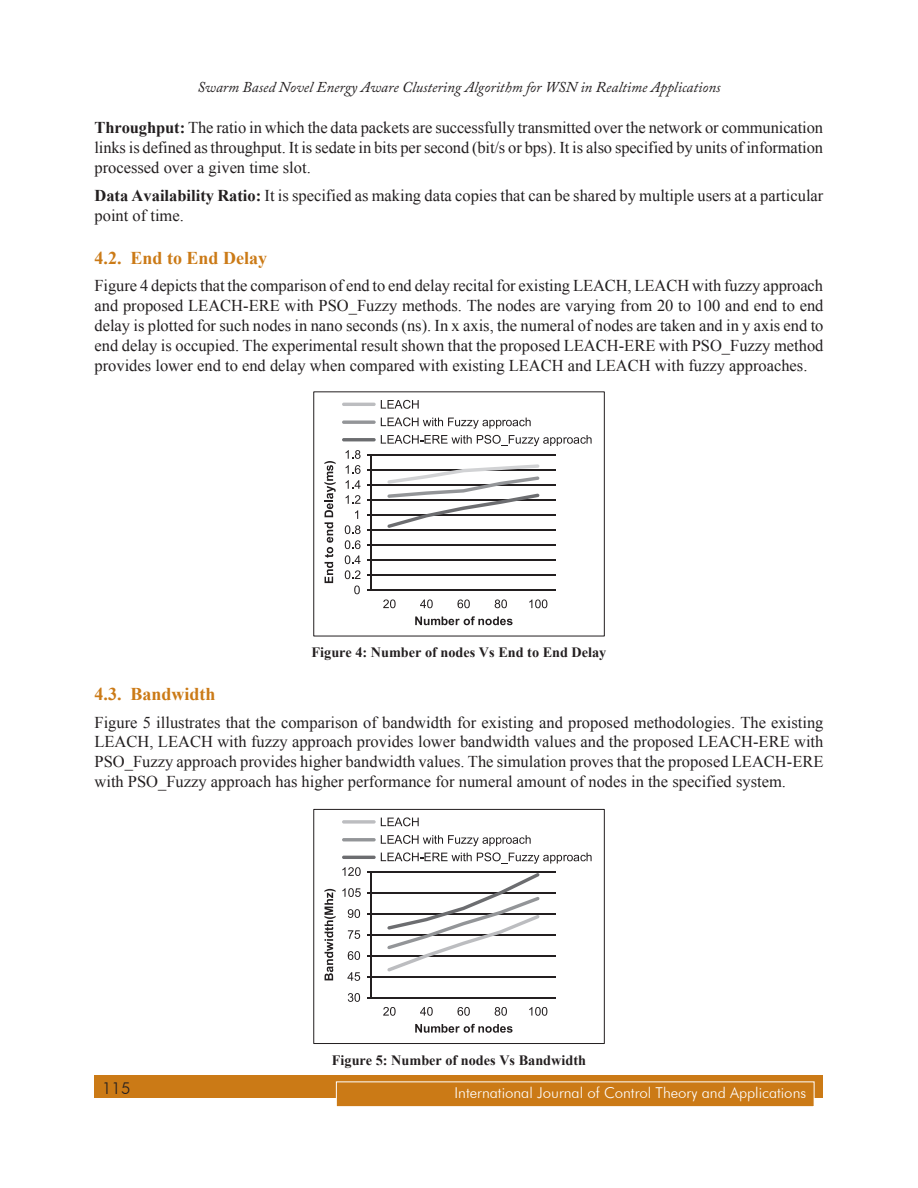
<style>
.page{position:relative;width:918px;height:1188px;background:#fff}
.page>*{position:absolute;margin:0;border:0;box-sizing:border-box;transform-origin:0 0}
.Subhead_2{font:700 18px "Times New Roman";color:#cb7a16}
.Body_text{font:16.5px/19.8px "Times New Roman";color:#231f20;text-align:justify}
.t1{font:300 16.5px "Futura BT";color:#231f20}
.t2{font:italic 15px "Adobe Caslon Pro";color:#231f20}
.t3{font:300 15px "Futura BT";color:#fff}
.t4{font:700 14.25px "Times New Roman";color:#231f20}
.s1{font-weight:700}
</style>
<div class="page">
<div style="left:94px;top:1076px;width:730px;height:22px;background:#cb7a16"></div>
<div style="left:336px;top:1082px;width:478px;height:25px;background:#cb7a16"></div>
<div style="left:336px;top:1082px;width:478px;height:25px;border:1px solid #fff"></div>
<div style="left:313px;top:391px;width:292px;height:245px;border:1px solid #231f20"></div>
<hr style="left:342px;top:438px;width:34px;height:3px;background:#6c6d70;border-radius:2px">
<svg style="left:342px;top:420px;width:34px;height:4px"></svg>
<hr style="left:342px;top:403px;width:34px;height:3px;background:#bcbdc0;border-radius:2px">
<hr style="left:371px;top:590px;width:185px;height:1px;background:#231f20">
<hr style="left:370px;top:455px;width:1px;height:135px;background:#231f20">
<hr style="left:371px;top:454px;width:185px;height:1px;background:#231f20">
<hr style="left:371px;top:469px;width:185px;height:1px;background:#231f20">
<hr style="left:371px;top:484px;width:185px;height:1px;background:#231f20">
<hr style="left:371px;top:499px;width:185px;height:1px;background:#231f20">
<hr style="left:371px;top:514px;width:185px;height:2px;background:#231f20">
<hr style="left:371px;top:529px;width:185px;height:2px;background:#231f20">
<hr style="left:371px;top:545px;width:185px;height:1px;background:#231f20">
<hr style="left:371px;top:560px;width:185px;height:1px;background:#231f20">
<hr style="left:371px;top:575px;width:185px;height:1px;background:#231f20">
<svg style="left:354px;top:586px;width:6px;height:8px"></svg>
<svg style="left:345px;top:570px;width:15px;height:9px"></svg>
<svg style="left:345px;top:555px;width:15px;height:9px"></svg>
<svg style="left:345px;top:540px;width:16px;height:9px"></svg>
<svg style="left:345px;top:525px;width:16px;height:9px"></svg>
<svg style="left:355px;top:510px;width:3px;height:9px"></svg>
<svg style="left:346px;top:495px;width:14px;height:9px"></svg>
<svg style="left:346px;top:480px;width:14px;height:9px"></svg>
<svg style="left:346px;top:465px;width:15px;height:9px"></svg>
<svg style="left:346px;top:450px;width:15px;height:9px"></svg>
<svg style="left:324px;top:461px;width:12px;height:122px"></svg>
<svg style="left:415px;top:616px;width:98px;height:9px"></svg>
<svg style="left:381px;top:400px;width:38px;height:9px"></svg>
<svg style="left:381px;top:417px;width:150px;height:12px"></svg>
<svg style="left:381px;top:435px;width:211px;height:11px"></svg>
<svg style="left:383px;top:599px;width:13px;height:9px"></svg>
<svg style="left:420px;top:599px;width:13px;height:9px"></svg>
<svg style="left:457px;top:599px;width:13px;height:9px"></svg>
<svg style="left:495px;top:599px;width:12px;height:9px"></svg>
<svg style="left:529px;top:599px;width:18px;height:9px"></svg>
<svg style="left:387px;top:464px;width:153px;height:64px"></svg>
<div style="left:313px;top:809px;width:292px;height:235px;border:1px solid #231f20"></div>
<hr style="left:342px;top:856px;width:34px;height:3px;background:#6c6d70;border-radius:2px">
<hr style="left:342px;top:838px;width:34px;height:3px;background:#939598;border-radius:2px">
<svg style="left:342px;top:820px;width:34px;height:4px"></svg>
<hr style="left:371px;top:997px;width:185px;height:1px;background:#231f20">
<hr style="left:370px;top:872px;width:1px;height:126px;background:#231f20">
<hr style="left:371px;top:871px;width:185px;height:2px;background:#231f20">
<hr style="left:371px;top:892px;width:185px;height:2px;background:#231f20">
<hr style="left:371px;top:913px;width:185px;height:1px;background:#231f20">
<hr style="left:371px;top:934px;width:185px;height:1px;background:#231f20">
<hr style="left:371px;top:955px;width:185px;height:1px;background:#231f20">
<hr style="left:371px;top:976px;width:185px;height:1px;background:#231f20">
<svg style="left:348px;top:993px;width:12px;height:9px"></svg>
<svg style="left:347px;top:972px;width:13px;height:9px"></svg>
<svg style="left:348px;top:951px;width:12px;height:9px"></svg>
<svg style="left:348px;top:930px;width:12px;height:9px"></svg>
<svg style="left:348px;top:909px;width:12px;height:9px"></svg>
<svg style="left:342px;top:888px;width:19px;height:9px"></svg>
<svg style="left:342px;top:867px;width:19px;height:9px"></svg>
<svg style="left:324px;top:889px;width:12px;height:91px"></svg>
<svg style="left:381px;top:817px;width:38px;height:9px"></svg>
<svg style="left:381px;top:835px;width:150px;height:11px"></svg>
<svg style="left:381px;top:852px;width:211px;height:12px"></svg>
<svg style="left:415px;top:1024px;width:98px;height:9px"></svg>
<svg style="left:383px;top:1007px;width:13px;height:9px"></svg>
<svg style="left:420px;top:1007px;width:13px;height:9px"></svg>
<svg style="left:457px;top:1007px;width:13px;height:9px"></svg>
<svg style="left:495px;top:1007px;width:12px;height:9px"></svg>
<svg style="left:529px;top:1007px;width:18px;height:9px"></svg>
<svg style="left:387px;top:873px;width:153px;height:99px"></svg>
<p class="t2" style="left:197px;top:78px;width:525px">Swarm Based Novel Energy Aware Clustering Algorithm for WSN in Realtime Applications</p>
<p class="Body_text" style="left:94px;top:117px;width:730px"><span class="s1">Throughput:</span> The ratio in which the data packets are successfully transmitted over the network or communication links is defined as throughput. It is sedate in bits per second (bit/s or bps). It is also specified by units of information processed over a given time slot.</p>
<p class="Body_text" style="left:94px;top:186px;width:730px"><span class="s1">Data Availability Ratio:</span> It is specified as making data copies that can be shared by multiple users at a particular point of time.</p>
<p class="Subhead_2" style="left:94px;top:245px;width:174px">4.2. End to End Delay</p>
<p class="Body_text" style="left:94px;top:276px;width:731px">Figure 4 depicts that the comparison of end to end delay recital for existing LEACH, LEACH with fuzzy approach and proposed LEACH-ERE with PSO_Fuzzy methods. The nodes are varying from 20 to 100 and end to end delay is plotted for such nodes in nano seconds (ns). In x axis, the numeral of nodes are taken and in y axis end to end delay is occupied. The experimental result shown that the proposed LEACH-ERE with PSO_Fuzzy method provides lower end to end delay when compared with existing LEACH and LEACH with fuzzy approaches.</p>
<p class="t4" style="left:312px;top:643px;width:296px">Figure 4: Number of nodes Vs End to End Delay</p>
<p class="Subhead_2" style="left:94px;top:682px;width:123px">4.3. Bandwidth</p>
<p class="Body_text" style="left:94px;top:712px;width:731px">Figure 5 illustrates that the comparison of bandwidth for existing and proposed methodologies. The existing LEACH, LEACH with fuzzy approach provides lower bandwidth values and the proposed LEACH-ERE with PSO_Fuzzy approach provides higher bandwidth values. The simulation proves that the proposed LEACH-ERE with PSO_Fuzzy approach has higher performance for numeral amount of nodes in the specified system.</p>
<p class="t4" style="left:332px;top:1050px;width:256px">Figure 5: Number of nodes Vs Bandwidth</p>
<p class="t1" style="left:102px;top:1078px;width:30px">115</p>
<p class="t3" style="left:455px;top:1084px;width:353px">International Journal of Control Theory and Applications</p>
</div>
